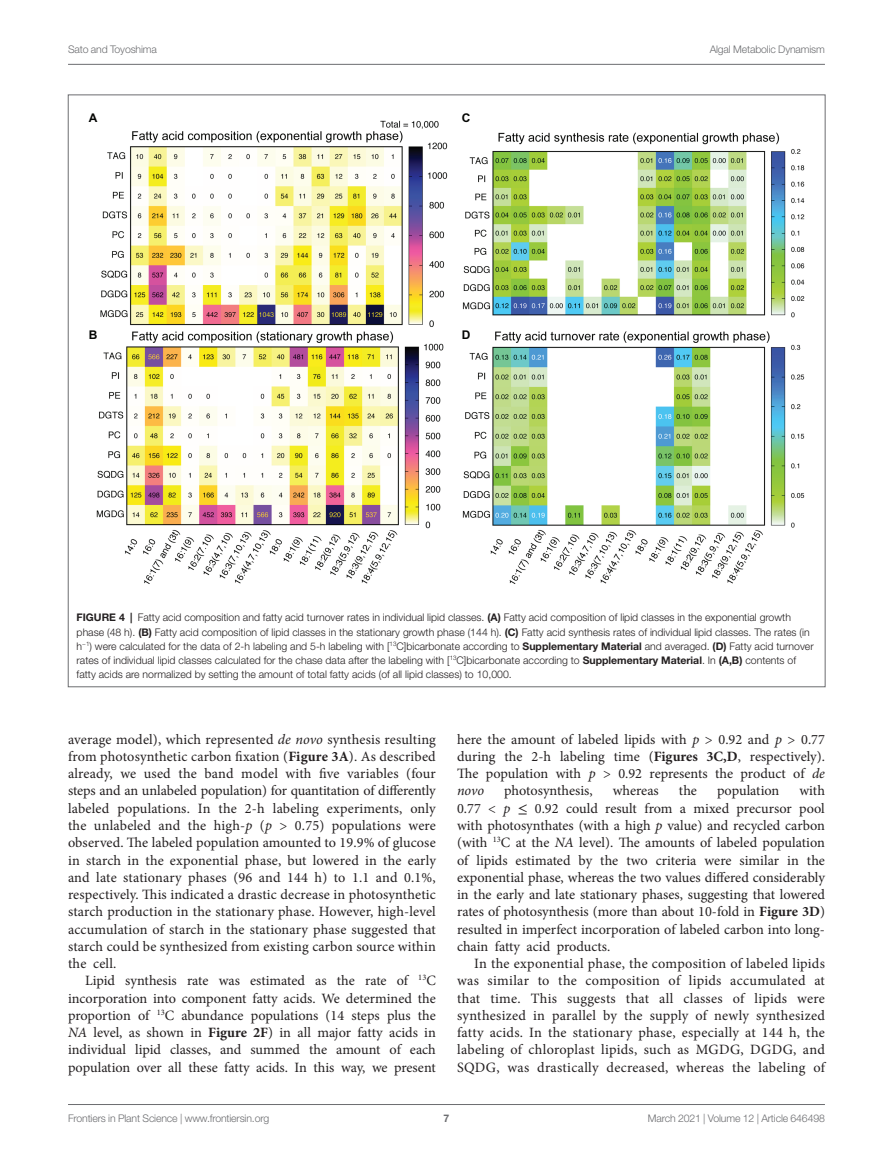
<style>
.page{position:relative;width:893px;height:1170px;background:#fff}
.page>*{position:absolute;margin:0;border:0;box-sizing:border-box;transform-origin:0 0}
.TEXT{font:14.25px/17.2px "Minion Pro";color:#231f20;text-align:justify}
.t1{font:700 12px "Arial";color:#040503}
.FIG_LEG{font:300 10.5px/14.2px "Helvetica Neue LT Std";color:#231f20}
.t2{font:300 10.5px "Helvetica Neue LT Std";letter-spacing:-.015em;color:#6c6d70}
.t3{font:700 10.5px "Helvetica Neue LT Std";color:#6c6d70}
.s1{font-weight:700}
.s2{font-style:italic}
.s3{font-family:"STIX General"}
</style>
<div class="page">
<hr style="left:68px;top:64px;width:757px;height:1px;background:#6c6d70">
<hr style="left:68px;top:1104px;width:757px;height:1px;background:#6c6d70">
<img style="left:96px;top:120px;width:709px;height:464px">
<p class="t2" style="left:68px;top:42px;width:90px">Sato and Toyoshima</p>
<p class="t2" style="left:710px;top:42px;width:117px">Algal Metabolic Dynamism</p>
<p class="t1" style="left:89px;top:109px;width:10px">A</p>
<p class="t1" style="left:462px;top:109px;width:10px">C</p>
<p class="t1" style="left:89px;top:326px;width:10px">B</p>
<p class="t1" style="left:462px;top:326px;width:10px">D</p>
<p class="FIG_LEG" style="left:77px;top:610px;width:738px"><span class="s1">FIGURE 4 |</span> Fatty acid composition and fatty acid turnover rates in individual lipid classes. <span class="s1">(A)</span> Fatty acid composition of lipid classes in the exponential growth phase (48 h). <span class="s1">(B)</span> Fatty acid composition of lipid classes in the stationary growth phase (144 h). <span class="s1">(C)</span> Fatty acid synthesis rates of individual lipid classes. The rates (in h<sup>−1</sup>) were calculated for the data of 2-h labeling and 5-h labeling with [<sup>13</sup>C]bicarbonate according to <span class="s1">Supplementary Material</span> and averaged. <span class="s1">(D)</span> Fatty acid turnover rates of individual lipid classes calculated for the chase data after the labeling with [<sup>13</sup>C]bicarbonate according to <span class="s1">Supplementary Material</span>. In <span class="s1">(A,B)</span> contents of fatty acids are normalized by setting the amount of total fatty acids (of all lipid classes) to 10,000.</p>
<p class="TEXT" style="left:68px;top:730px;width:369px">average model), which represented <span class="s2">de novo</span> synthesis resulting from photosynthetic carbon fixation (<span class="s1">Figure 3A</span>). As described already, we used the band model with five variables (four steps and an unlabeled population) for quantitation of differently labeled populations. In the 2-h labeling experiments, only the unlabeled and the high-<span class="s2">p</span> (<span class="s2">p</span> &gt; 0.75) populations were observed. The labeled population amounted to 19.9% of glucose in starch in the exponential phase, but lowered in the early and late stationary phases (96 and 144 h) to 1.1 and 0.1%, respectively. This indicated a drastic decrease in photosynthetic starch production in the stationary phase. However, high-level accumulation of starch in the stationary phase suggested that starch could be synthesized from existing carbon source within the cell.</p>
<p class="TEXT" style="left:68px;top:972px;width:369px;text-indent:17px">Lipid synthesis rate was estimated as the rate of <sup>13</sup>C incorporation into component fatty acids. We determined the proportion of <sup>13</sup>C abundance populations (14 steps plus the <span class="s2">NA</span> level, as shown in <span class="s1">Figure 2F</span>) in all major fatty acids in individual lipid classes, and summed the amount of each population over all these fatty acids. In this way, we present</p>
<p class="TEXT" style="left:457px;top:730px;width:369px">here the amount of labeled lipids with <span class="s2">p</span> &gt; 0.92 and <span class="s2">p</span> &gt; 0.77 during the 2-h labeling time (<span class="s1">Figures 3C,D</span>, respectively).<br>The population with <span class="s2">p</span> &gt; 0.92 represents the product of <span class="s2">de novo</span></p>
<p class="TEXT" style="left:457px;top:782px;width:369px;text-indent:342px">with 0.77 &lt; <span class="s2">p</span> <span class="s3">≤</span> 0.92 could result from a mixed precursor pool with photosynthates (with a high <span class="s2">p</span> value) and recycled carbon (with <sup>13</sup>C at the <span class="s2">NA</span> level). The amounts of labeled population of lipids estimated by the two criteria were similar in the exponential phase, whereas the two values differed considerably in the early and late stationary phases, suggesting that lowered rates of photosynthesis (more than about 10-fold in <span class="s1">Figure 3D</span>) resulted in imperfect incorporation of labeled carbon into long&shy;chain fatty acid products.</p>
<p class="TEXT" style="left:457px;top:954px;width:369px;text-indent:17px">In the exponential phase, the composition of labeled lipids was similar to the composition of lipids accumulated at that time. This suggests that all classes of lipids were synthesized in parallel by the supply of newly synthesized fatty acids. In the stationary phase, especially at 144 h, the labeling of chloroplast lipids, such as MGDG, DGDG, and SQDG, was drastically decreased, whereas the labeling of</p>
<p class="TEXT" style="left:504px;top:782px;width:90px">photosynthesis,</p>
<p class="TEXT" style="left:613px;top:782px;width:48px">whereas</p>
<p class="TEXT" style="left:679px;top:782px;width:20px">the</p>
<p class="TEXT" style="left:717px;top:782px;width:64px">population</p>
<p class="t2" style="left:68px;top:1111px;width:203px">Frontiers in Plant Science | www.frontiersin.org</p>
<p class="t3" style="left:444px;top:1111px;width:7px">7</p>
<p class="t2" style="left:648px;top:1111px;width:178px">March 2021 | Volume 12 | Article 646498</p>
</div>
